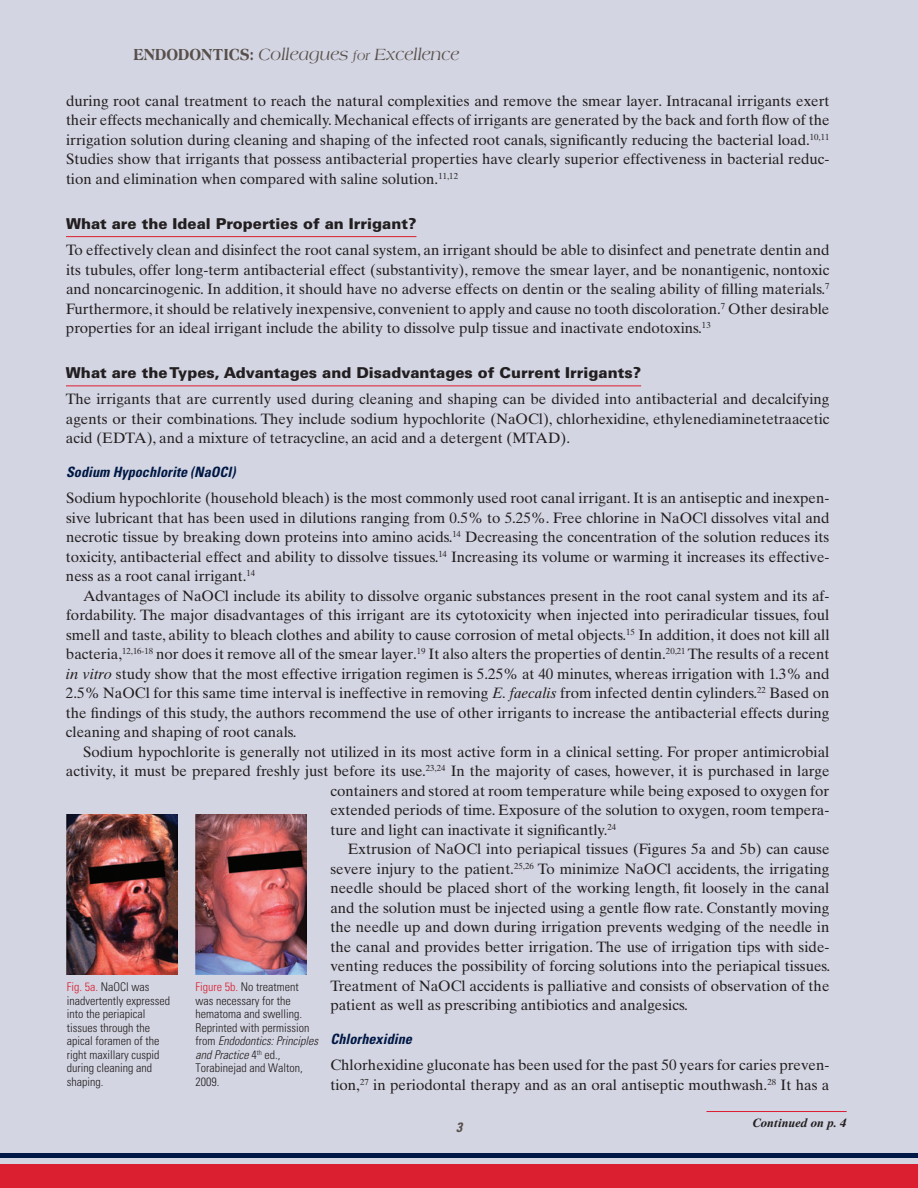
<style>
.page{position:relative;width:918px;height:1188px;background:#d3d5e2}
.page>*{position:absolute;margin:0;border:0;box-sizing:border-box;transform-origin:0 0}
.t1{font:italic 17.4px "Americana Std";color:#584f4a;scale:.94 1}
.t2{font:15px/19.5px "Times Ten LT Std";color:#231f20;text-align:justify}
.t3{font:900 15px "Univers LT Std";color:#231f20}
.t4{font:italic 700 condensed 14.25px "Univers LT Std";color:#001845}
.t5{font:italic 700 condensed 13.5px "Univers LT Std";color:#584f4a}
.t6{font:300 condensed 12px/13.5px "Univers LT Std";color:#231f20}
.t7{font:italic 700 12px "Times Ten LT Std";color:#231f20}
.s1{font-weight:800;font-style:normal;font-size:17.25px}
.s2{font-size:13.5px}
.s3{font-style:italic}
.s4{color:#db1e30}
</style>
<div class="page">
<div style="left:0;top:1165px;width:918px;height:23px;background:#db1e30"></div>
<div style="left:0;top:1153px;width:918px;height:5px;background:#001845"></div>
<hr style="left:66px;top:236px;width:350px;height:1px;background:#db1e30">
<hr style="left:66px;top:386px;width:575px;height:1px;background:#db1e30">
<hr style="left:706px;top:1111px;width:141px;height:1px;background:#db1e30">
<img style="left:67px;top:814px;width:111px;height:161px">
<img style="left:195px;top:814px;width:111px;height:161px">
<p class="t1" style="left:133px;top:44px;width:348px"><span class="s1">ENDODONTICS:</span> Colleagues <span class="s2">for</span> Excellence</p>
<p class="t2" style="left:66px;top:91px;width:765px">during root canal treatment to reach the natural complexities and remove the smear layer. Intracanal irrigants exert their effects mechanically and chemically. Mechanical effects of irrigants are generated by the back and forth flow of the irrigation solution during cleaning and shaping of the infected root canals, significantly reducing the bacterial load.<sup>10,11<br></sup>Studies show that irrigants that possess antibacterial properties have clearly superior effectiveness in bacterial reduc&shy;tion and elimination when compared with saline solution.<sup>11,12</sup></p>
<p class="t3" style="left:66px;top:214px;width:352px">What are the Ideal Properties of an Irrigant?</p>
<p class="t2" style="left:66px;top:240px;width:765px">To effectively clean and disinfect the root canal system, an irrigant should be able to disinfect and penetrate dentin and its tubules, offer long-term antibacterial effect (substantivity), remove the smear layer, and be nonantigenic, nontoxic and noncarcinogenic. In addition, it should have no adverse effects on dentin or the sealing ability of filling materials.<sup>7<br></sup>Furthermore, it should be relatively inexpensive, convenient to apply and cause no tooth discoloration.<sup>7</sup> Other desirable properties for an ideal irrigant include the ability to dissolve pulp tissue and inactivate endotoxins.<sup>13</sup></p>
<p class="t3" style="left:66px;top:363px;width:577px">What are the Types, Advantages and Disadvantages of Current Irrigants?</p>
<p class="t2" style="left:66px;top:389px;width:765px">The irrigants that are currently used during cleaning and shaping can be divided into antibacterial and decalcifying agents or their combinations. They include sodium hypochlorite (NaOCl), chlorhexidine, ethylenediaminetetraacetic acid (EDTA), and a mixture of tetracycline, an acid and a detergent (MTAD).</p>
<p class="t4" style="left:66px;top:463px;width:171px">Sodium Hypochlorite (NaOCl)</p>
<p class="t2" style="left:66px;top:488px;width:765px">Sodium hypochlorite (household bleach) is the most commonly used root canal irrigant. It is an antiseptic and inexpen&shy;sive lubricant that has been used in dilutions ranging from 0.5% to 5.25%. Free chlorine in NaOCl dissolves vital and necrotic tissue by breaking down proteins into amino acids.<sup>14</sup> Decreasing the concentration of the solution reduces its toxicity, antibacterial effect and ability to dissolve tissues.<sup>14</sup> Increasing its volume or warming it increases its effective&shy;ness as a root canal irrigant.<sup>14</sup></p>
<p class="t2" style="left:66px;top:586px;width:765px;text-indent:17px">Advantages of NaOCl include its ability to dissolve organic substances present in the root canal system and its af&shy;fordability. The major disadvantages of this irrigant are its cytotoxicity when injected into periradicular tissues, foul smell and taste, ability to bleach clothes and ability to cause corrosion of metal objects.<sup>15</sup> In addition, it does not kill all bacteria,<sup>12,16-18</sup> nor does it remove all of the smear layer.<sup>19</sup> It also alters the properties of dentin.<sup>20,21</sup> The results of a recent <span class="s3">in vitro</span> study show that the most effective irrigation regimen is 5.25% at 40 minutes, whereas irrigation with 1.3% and 2.5% NaOCl for this same time interval is ineffective in removing <span class="s3">E. faecalis</span> from infected dentin cylinders.<sup>22</sup> Based on the findings of this study, the authors recommend the use of other irrigants to increase the antibacterial effects during cleaning and shaping of root canals.</p>
<p class="t2" style="left:83px;top:742px;width:748px">Sodium hypochlorite is generally not utilized in its most active form in a clinical setting. For proper antimicrobial</p>
<p class="t2" style="left:66px;top:761px;width:765px">activity, it must be prepared freshly just before its use.<sup>23,24</sup> In the majority of cases, however, it is purchased in large</p>
<p class="t2" style="left:330px;top:781px;width:501px">containers and stored at room temperature while being exposed to oxygen for</p>
<p class="t2" style="left:330px;top:800px;width:500px">extended periods of time. Exposure of the solution to oxygen, room tempera-</p>
<p class="t2" style="left:330px;top:820px;width:287px">ture and light can inactivate it significantly.<sup>24</sup></p>
<p class="t2" style="left:348px;top:839px;width:483px">Extrusion of NaOCl into periapical tissues (Figures 5a and 5b) can cause</p>
<p class="t2" style="left:330px;top:859px;width:500px">severe injury to the patient.<sup>25,26</sup> To minimize NaOCl accidents, the irrigating</p>
<p class="t2" style="left:330px;top:878px;width:501px">needle should be placed short of the working length, fit loosely in the canal</p>
<p class="t2" style="left:330px;top:898px;width:500px">and the solution must be injected using a gentle flow rate. Constantly moving</p>
<p class="t2" style="left:330px;top:917px;width:501px">the needle up and down during irrigation prevents wedging of the needle in</p>
<p class="t2" style="left:330px;top:937px;width:501px">the canal and provides better irrigation. The use of irrigation tips with side-</p>
<p class="t2" style="left:330px;top:956px;width:501px">venting reduces the possibility of forcing solutions into the periapical tissues.</p>
<p class="t2" style="left:330px;top:976px;width:501px">Treatment of NaOCl accidents is palliative and consists of observation of the</p>
<p class="t2" style="left:330px;top:995px;width:359px">patient as well as prescribing antibiotics and analgesics.</p>
<p class="t4" style="left:330px;top:1030px;width:83px">Chlorhexidine</p>
<p class="t2" style="left:330px;top:1055px;width:501px">Chlorhexidine gluconate has been used for the past 50 years for caries preven&shy;tion,<sup>27</sup> in periodontal therapy and as an oral antiseptic mouthwash.<sup>28</sup> It has a</p>
<p class="t6" style="left:67px;top:980px;width:105px"><span class="s4">Fig. 5a.</span> NaOCl was inadvertently expressed into the periapical tissues through the apical foramen of the right maxillary cuspid during cleaning and shaping.</p>
<p class="t6" style="left:195px;top:980px;width:124px"><span class="s4">Figure 5b.</span> No treatment was necessary for the hematoma and swelling.<br>Reprinted with permission from <span class="s3">Endodontics: Principles and Practice</span> 4<sup>th</sup> ed.,<br>Torabinejad and Walton,<br>2009.</p>
<p class="t5" style="left:456px;top:1119px;width:7px">3</p>
<p class="t7" style="left:752px;top:1115px;width:96px">Continued on p. 4</p>
</div>
